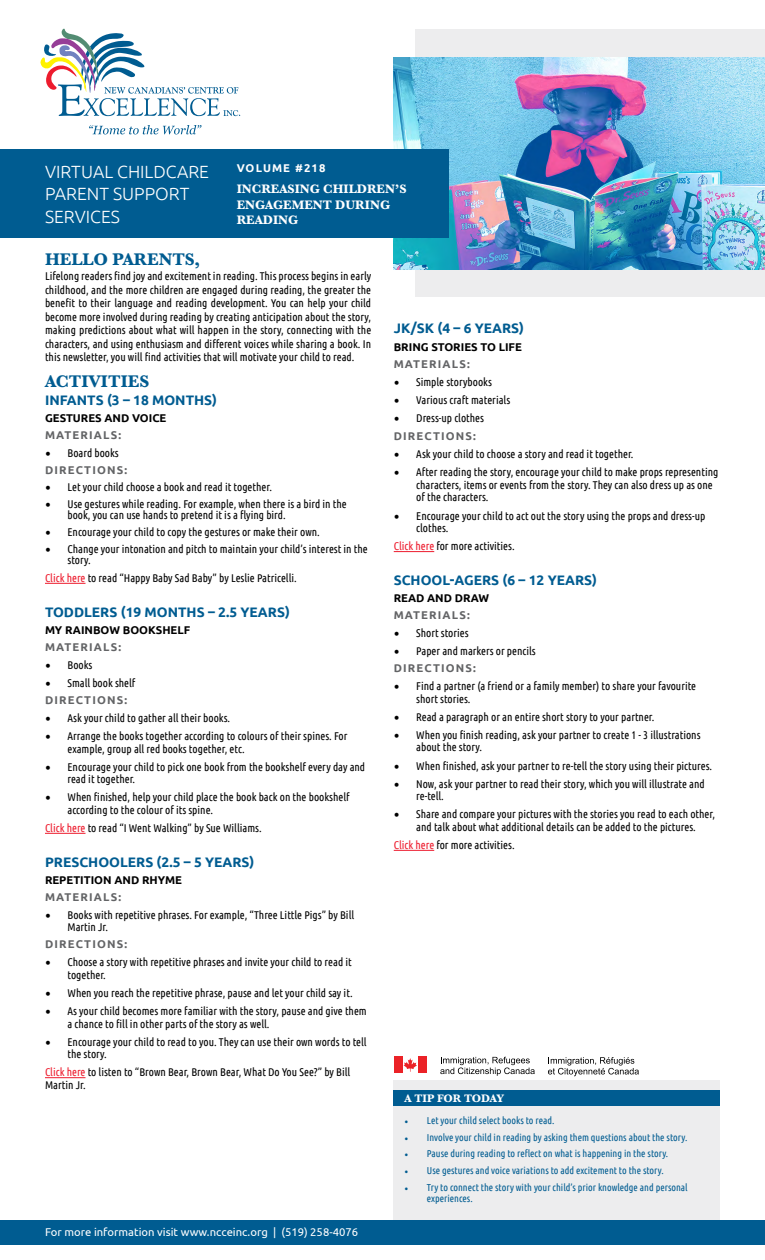
<style>
.page{position:relative;width:765px;height:1260px;background:#fff}
.page>*{position:absolute;margin:0;border:0;box-sizing:border-box;transform-origin:0 0}
.t1{font:300 17.62px/22.5px "Ubuntu";color:#fff}
.t2{font:700 17.5px "Baskerville";color:#005c91}
.t3{font:700 13.75px "Ubuntu";color:#005c91}
.t4{font:700 12.75px/15.4px "Baskerville";color:#fff}
.t5{font:11.25px/12.5px "Ubuntu Condensed";color:#000}
.t6{font:700 11.25px "Ubuntu";letter-spacing:.1em;color:#636466}
.t7{font:700 11.25px "Ubuntu";color:#000}
.t8{font:11.25px "Ubuntu";color:#fff}
.t9{font:700 11.25px "Baskerville";color:#fff}
.t10{font:700 11.25px "Ubuntu";letter-spacing:.1em;color:#fff}
.t11{font:10px/11.2px "Ubuntu Condensed";color:#005c91}
.s1{font-family:"Minion Pro";font-size:15px}
.s2{color:#ed1c2e}
.s3{font-family:"Minion Pro"}
</style>
<div class="page">
<div style="left:415px;top:29px;width:350px;height:268px;background:#ededee"></div>
<img style="left:394px;top:57px;width:371px;height:212px">
<div style="left:0;top:149px;width:448px;height:89px;background:#005c91"></div>
<svg style="left:40px;top:29px;width:200px;height:87px"></svg>
<svg style="left:89px;top:125px;width:113px;height:9px"></svg>
<hr style="left:45px;top:583px;width:41px;height:1px;background:#ed1c2e">
<hr style="left:45px;top:833px;width:41px;height:1px;background:#ed1c2e">
<hr style="left:45px;top:1077px;width:41px;height:1px;background:#ed1c2e">
<div style="left:394px;top:1080px;width:326px;height:149px;background:#ededee"></div>
<div style="left:394px;top:1090px;width:326px;height:16px;background:#005c91"></div>
<div style="left:0;top:1220px;width:765px;height:25px;background:#005c91"></div>
<hr style="left:394px;top:551px;width:40px;height:1px;background:#ed1c2e">
<hr style="left:394px;top:850px;width:40px;height:1px;background:#ed1c2e">
<svg style="left:440px;top:1057px;width:95px;height:19px"></svg>
<svg style="left:548px;top:1057px;width:91px;height:19px"></svg>
<svg style="left:403px;top:1058px;width:14px;height:14px"></svg>
<div style="left:394px;top:1057px;width:8px;height:16px;background:#eb2227"></div>
<div style="left:418px;top:1057px;width:9px;height:16px;background:#eb2227"></div>
<h1 class="t1" style="left:45px;top:160px;width:166px">VIRTUAL CHILDCARE<br>PARENT SUPPORT<br>SERVICES</h1>
<h2 class="t2" style="left:45px;top:247px;width:157px">HELLO PARENTS,</h2>
<p class="t10" style="left:237px;top:161px;width:90px">VOLUME #218</p>
<p class="t4" style="left:237px;top:182px;width:171px">INCREASING CHILDREN’S<br>ENGAGEMENT DURING<br>READING</p>
<p class="t5" style="left:45px;top:269px;width:328px;line-height:13.5px;text-align:justify">Lifelong readers find joy and excitement in reading. This process begins in early childhood, and the more children are engaged during reading, the greater the benefit to their language and reading development. You can help your child become more involved during reading by creating anticipation about the story, making predictions about what will happen in the story, connecting with the characters, and using enthusiasm and different voices while sharing a book. In this newsletter, you will find activities that will motivate your child to read.</p>
<h2 class="t2" style="left:45px;top:369px;width:106px">ACTIVITIES</h2>
<p class="t3" style="left:45px;top:392px;width:174px">INFANTS (3 – 18 MONTHS)</p>
<p class="t7" style="left:45px;top:411px;width:123px">GESTURES AND VOICE</p>
<p class="t6" style="left:45px;top:428px;width:78px">MATERIALS:</p>
<p class="t5" style="left:45px;top:446px;width:75px"><span class="s1">•</span> Board books</p>
<p class="t6" style="left:45px;top:463px;width:84px">DIRECTIONS:</p>
<p class="t5" style="left:45px;top:480px;width:228px"><span class="s1">•</span> Let your child choose a book and read it together.</p>
<p class="t5" style="left:68px;top:498px;width:281px;line-height:11.2px;text-indent:-22px"><span class="s1">•</span> Use gestures while reading. For example, when there is a bird in the book, you can use hands to pretend it is a flying bird.</p>
<p class="t5" style="left:45px;top:525px;width:276px"><span class="s1">•</span> Encourage your child to copy the gestures or make their own.</p>
<p class="t5" style="left:68px;top:543px;width:302px;line-height:11.2px;text-indent:-22px"><span class="s1">•</span> Change your intonation and pitch to maintain your child’s interest in the story.</p>
<p class="t5" style="left:45px;top:571px;width:253px"><span class="s2">Click here</span> to read “Happy Baby Sad Baby” by Leslie Patricelli.</p>
<p class="t3" style="left:45px;top:604px;width:246px">TODDLERS (19 MONTHS – 2.5 YEARS)</p>
<p class="t7" style="left:45px;top:623px;width:147px">MY RAINBOW BOOKSHELF</p>
<p class="t6" style="left:45px;top:640px;width:78px">MATERIALS:</p>
<p class="t5" style="left:45px;top:658px;width:49px"><span class="s1">•</span> Books</p>
<p class="t5" style="left:45px;top:676px;width:92px"><span class="s1">•</span> Small book shelf</p>
<p class="t6" style="left:45px;top:693px;width:84px">DIRECTIONS:</p>
<p class="t5" style="left:45px;top:711px;width:187px"><span class="s1">•</span> Ask your child to gather all their books.</p>
<p class="t5" style="left:68px;top:729px;width:282px;text-indent:-22px"><span class="s1">•</span> Arrange the books together according to colours of their spines. For example, group all red books together, etc.</p>
<p class="t5" style="left:68px;top:760px;width:299px;text-indent:-22px"><span class="s1">•</span> Encourage your child to pick one book from the bookshelf every day and read it together.</p>
<p class="t5" style="left:68px;top:791px;width:284px;text-indent:-22px"><span class="s1">•</span> When finished, help your child place the book back on the bookshelf according to the colour of its spine.</p>
<p class="t5" style="left:45px;top:821px;width:218px"><span class="s2">Click here</span> to read “I Went Walking” by Sue Williams.</p>
<p class="t3" style="left:45px;top:854px;width:211px">PRESCHOOLERS (2.5 – 5 YEARS)</p>
<p class="t7" style="left:45px;top:873px;width:138px">REPETITION AND RHYME</p>
<p class="t6" style="left:45px;top:890px;width:78px">MATERIALS:</p>
<p class="t5" style="left:68px;top:908px;width:288px;text-indent:-22px"><span class="s1">•</span> Books with repetitive phrases. For example, “Three Little Pigs” by Bill<br>Martin Jr.</p>
<p class="t6" style="left:45px;top:937px;width:84px">DIRECTIONS:</p>
<p class="t5" style="left:68px;top:956px;width:286px;text-indent:-22px"><span class="s1">•</span> Choose a story with repetitive phrases and invite your child to read it together.</p>
<p class="t5" style="left:45px;top:986px;width:309px"><span class="s1">•</span> When you reach the repetitive phrase, pause and let your child say it.</p>
<p class="t5" style="left:68px;top:1004px;width:301px;text-indent:-22px"><span class="s1">•</span> As your child becomes more familiar with the story, pause and give them a chance to fill in other parts of the story as well.</p>
<p class="t5" style="left:68px;top:1035px;width:301px;text-indent:-22px"><span class="s1">•</span> Encourage your child to read to you. They can use their own words to tell the story.</p>
<p class="t5" style="left:45px;top:1066px;width:307px"><span class="s2">Click here</span> to listen to “Brown Bear, Brown Bear, What Do You See?” by Bill<br>Martin Jr.</p>
<p class="t8" style="left:45px;top:1225px;width:315px">For more information visit www.ncceinc.org | (519) 258-4076</p>
<p class="t3" style="left:394px;top:319px;width:132px">JK/SK (4 – 6 YEARS)</p>
<p class="t7" style="left:394px;top:340px;width:130px">BRING STORIES TO LIFE</p>
<p class="t6" style="left:394px;top:357px;width:78px">MATERIALS:</p>
<p class="t5" style="left:394px;top:375px;width:100px"><span class="s1">•</span> Simple storybooks</p>
<p class="t5" style="left:394px;top:393px;width:118px"><span class="s1">•</span> Various craft materials</p>
<p class="t5" style="left:394px;top:411px;width:92px"><span class="s1">•</span> Dress-up clothes</p>
<p class="t6" style="left:394px;top:429px;width:84px">DIRECTIONS:</p>
<p class="t5" style="left:394px;top:448px;width:241px"><span class="s1">•</span> Ask your child to choose a story and read it together.</p>
<p class="t5" style="left:416px;top:466px;width:304px;text-indent:-22px"><span class="s1">•</span> After reading the story, encourage your child to make props representing characters, items or events from the story. They can also dress up as one of the characters.</p>
<p class="t5" style="left:416px;top:509px;width:291px;text-indent:-22px"><span class="s1">•</span> Encourage your child to act out the story using the props and dress-up clothes.</p>
<p class="t5" style="left:394px;top:540px;width:122px"><span class="s2">Click here</span> for more activities.</p>
<p class="t3" style="left:394px;top:572px;width:205px">SCHOOL-AGERS (6 – 12 YEARS)</p>
<p class="t7" style="left:394px;top:591px;width:97px">READ AND DRAW</p>
<p class="t6" style="left:394px;top:608px;width:78px">MATERIALS:</p>
<p class="t5" style="left:394px;top:626px;width:76px"><span class="s1">•</span> Short stories</p>
<p class="t5" style="left:394px;top:645px;width:144px"><span class="s1">•</span> Paper and markers or pencils</p>
<p class="t6" style="left:394px;top:661px;width:84px">DIRECTIONS:</p>
<p class="t5" style="left:416px;top:680px;width:281px;text-indent:-22px"><span class="s1">•</span> Find a partner (a friend or a family member) to share your favourite short stories.</p>
<p class="t5" style="left:394px;top:710px;width:262px"><span class="s1">•</span> Read a paragraph or an entire short story to your partner.</p>
<p class="t5" style="left:416px;top:728px;width:286px;text-indent:-22px"><span class="s1">•</span> When you finish reading, ask your partner to create 1 - 3 illustrations about the story.</p>
<p class="t5" style="left:394px;top:759px;width:320px"><span class="s1">•</span> When finished, ask your partner to re-tell the story using their pictures.</p>
<p class="t5" style="left:416px;top:777px;width:290px;text-indent:-22px"><span class="s1">•</span> Now, ask your partner to read their story, which you will illustrate and re-tell.</p>
<p class="t5" style="left:394px;top:808px;width:323px;text-align:center"><span class="s1">•</span> Share and compare your pictures with the stories you read to each other, and talk about what additional details can be added to the pictures.</p>
<p class="t5" style="left:394px;top:838px;width:122px"><span class="s2">Click here</span> for more activities.</p>
<p class="t9" style="left:404px;top:1090px;width:101px">A TIP FOR TODAY</p>
<p class="t11" style="left:404px;top:1114px;width:151px"><span class="s3">•</span> Let your child select books to read.</p>
<p class="t11" style="left:404px;top:1131px;width:284px"><span class="s3">•</span> Involve your child in reading by asking them questions about the story.</p>
<p class="t11" style="left:404px;top:1148px;width:265px"><span class="s3">•</span> Pause during reading to reflect on what is happening in the story.</p>
<p class="t11" style="left:404px;top:1165px;width:261px"><span class="s3">•</span> Use gestures and voice variations to add excitement to the story.</p>
<p class="t11" style="left:427px;top:1182px;width:262px;text-indent:-22px"><span class="s3">•</span> Try to connect the story with your child’s prior knowledge and personal experiences.</p>
</div>
